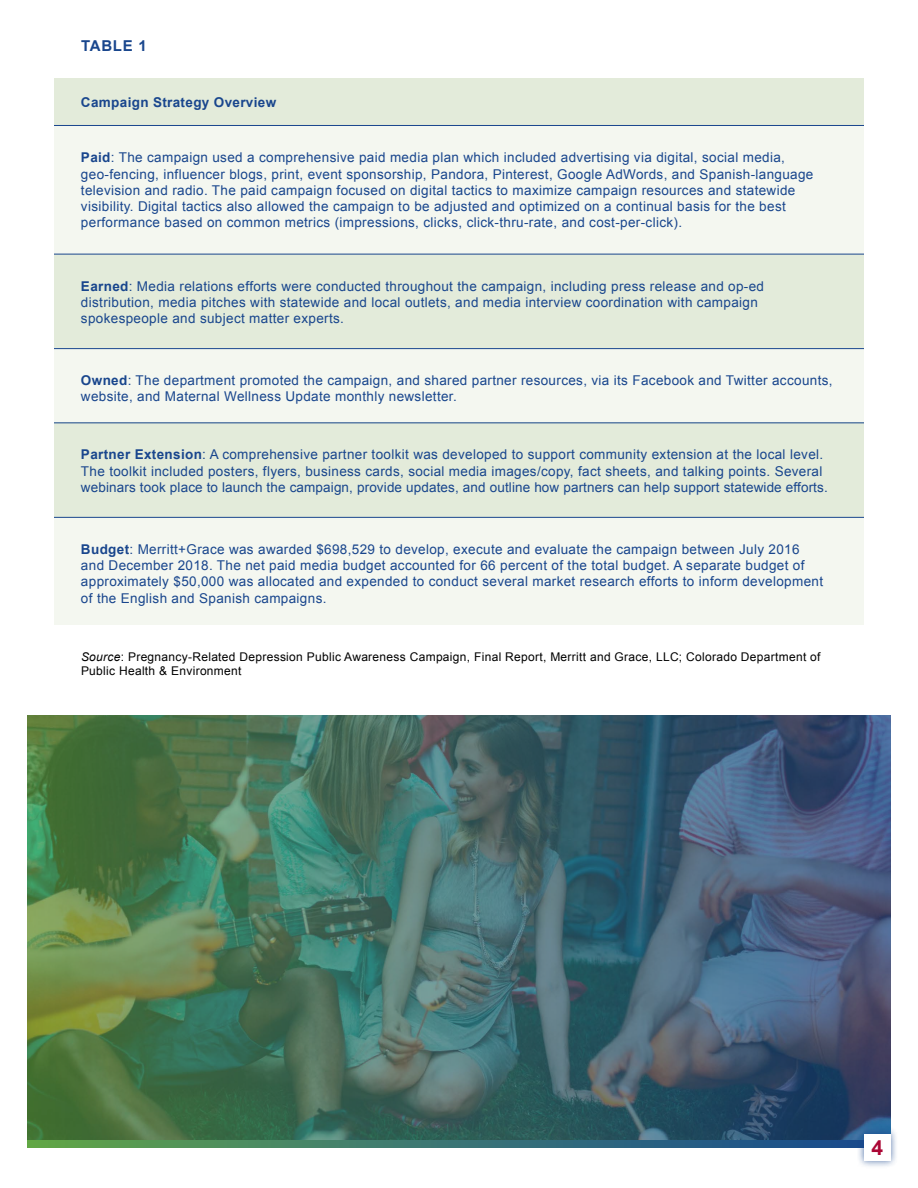
<style>
.page{position:relative;width:918px;height:1188px;background:#fff}
.page>*{position:absolute;margin:0;border:0;box-sizing:border-box;transform-origin:0 0}
.t1{font:700 21px "Arial";color:#ab0635}
.t2{font:700 15px "Arial";letter-spacing:.05em;color:#19468d}
.t3{font:13.5px/16.2px "Arial";letter-spacing:.025em;color:#19468d}
.t4{font:700 13.5px "Arial";letter-spacing:.025em;color:#19468d}
.t5{font:12px/14.4px "Arial";letter-spacing:.025em;color:#000}
.s1{font-weight:700}
.s2{font-style:italic}
</style>
<div class="page">
<img style="left:27px;top:716px;width:864px;height:425px">
<svg style="left:27px;top:1141px;width:830px;height:7px;background:#3b776f"></svg>
<div style="left:857px;top:1126px;width:42px;height:43px;background:#19468d;opacity:.75"></div>
<div style="left:864px;top:1134px;width:27px;height:27px;background:#fff"></div>
<div style="left:54px;top:254px;width:810px;height:94px;background:#e3ebda"></div>
<div style="left:54px;top:78px;width:810px;height:48px;background:#e3ebda"></div>
<div style="left:54px;top:126px;width:810px;height:128px;background:#f4f7f0"></div>
<div style="left:54px;top:348px;width:810px;height:75px;background:#f4f7f0"></div>
<div style="left:54px;top:423px;width:810px;height:94px;background:#e3ebda"></div>
<div style="left:54px;top:517px;width:810px;height:108px;background:#f4f7f0"></div>
<hr style="left:54px;top:125px;width:810px;height:1px;background:#19468d">
<hr style="left:54px;top:517px;width:810px;height:1px;background:#19468d">
<hr style="left:54px;top:423px;width:810px;height:1px;background:#19468d">
<hr style="left:54px;top:348px;width:810px;height:1px;background:#19468d">
<hr style="left:54px;top:254px;width:810px;height:1px;background:#19468d">
<p class="t2" style="left:81px;top:36px;width:67px">TABLE 1</p>
<p class="t4" style="left:81px;top:93px;width:197px">Campaign Strategy Overview</p>
<p class="t3" style="left:81px;top:150px;width:734px"><span class="s1">Paid</span>: The campaign used a comprehensive paid media plan which included advertising via digital, social media, geo-fencing, influencer blogs, print, event sponsorship, Pandora, Pinterest, Google AdWords, and Spanish-language television and radio. The paid campaign focused on digital tactics to maximize campaign resources and statewide visibility. Digital tactics also allowed the campaign to be adjusted and optimized on a continual basis for the best performance based on common metrics (impressions, clicks, click-thru-rate, and cost-per-click).</p>
<p class="t3" style="left:81px;top:278px;width:685px"><span class="s1">Earned</span>: Media relations efforts were conducted throughout the campaign, including press release and op-ed distribution, media pitches with statewide and local outlets, and media interview coordination with campaign spokespeople and subject matter experts.</p>
<p class="t3" style="left:81px;top:373px;width:753px"><span class="s1">Owned</span>: The department promoted the campaign, and shared partner resources, via its Facebook and Twitter accounts, website, and Maternal Wellness Update monthly newsletter.</p>
<p class="t3" style="left:81px;top:447px;width:748px"><span class="s1">Partner Extension</span>: A comprehensive partner toolkit was developed to support community extension at the local level.<br>The toolkit included posters, flyers, business cards, social media images/copy, fact sheets, and talking points. Several webinars took place to launch the campaign, provide updates, and outline how partners can help support statewide efforts.</p>
<p class="t3" style="left:81px;top:541px;width:744px"><span class="s1">Budget</span>: Merritt+Grace was awarded $698,529 to develop, execute and evaluate the campaign between July 2016 and December 2018. The net paid media budget accounted for 66 percent of the total budget. A separate budget of approximately $50,000 was allocated and expended to conduct several market research efforts to inform development of the English and Spanish campaigns.</p>
<p class="t5" style="left:81px;top:650px;width:741px"><span class="s2">Source</span>: Pregnancy-Related Depression Public Awareness Campaign, Final Report, Merritt and Grace, LLC; Colorado Department of<br>Public Health &amp; Environment</p>
<h1 class="t1" style="left:872px;top:1134px;width:13px">4</h1>
</div>
